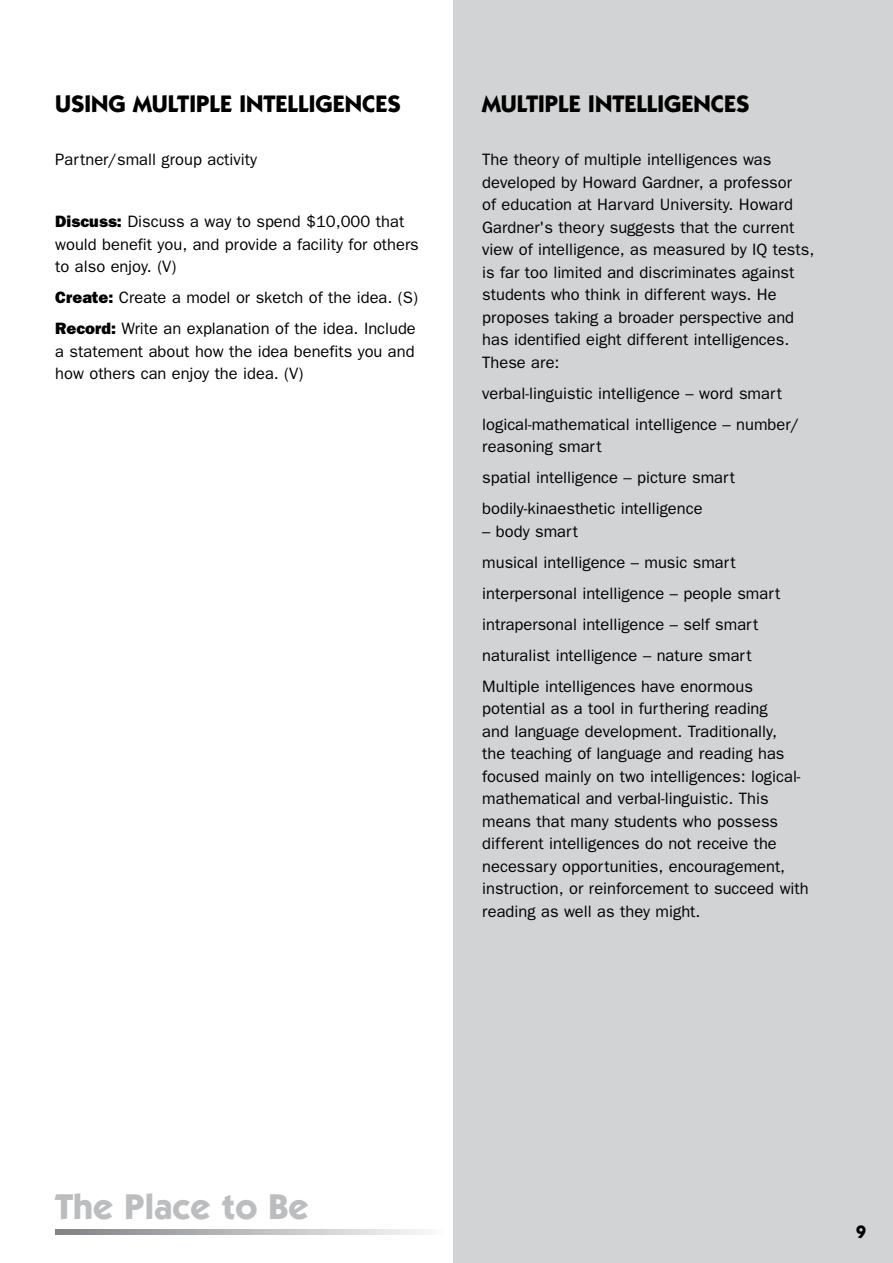
<style>
.page{position:relative;width:893px;height:1263px;background:#fff}
.page>*{position:absolute;margin:0;border:0;box-sizing:border-box;transform-origin:0 0}
.t1{font:700 36px "Itc Kabel";color:#bcbdbf}
.t2{font:700 24px "Itc Kabel";color:#000}
.t3{font:16.5px/22.5px "Franklin Gothic";color:#000}
.s1{font-weight:800}
</style>
<div class="page">
<div style="left:453px;top:0;width:440px;height:1263px;background:#d1d3d4"></div>
<svg style="left:55px;top:1230px;width:370px;height:4px"></svg>
<h2 class="t2" style="left:55px;top:89px;width:347px">USING MULTIPLE INTELLIGENCES</h2>
<p class="t3" style="left:55px;top:148px;width:203px">Partner/small group activity</p>
<p class="t3" style="left:55px;top:210px;width:365px"><span class="s1">Discuss:</span> Discuss a way to spend $10,000 that would benefit you, and provide a facility for others to also enjoy. (V)</p>
<p class="t3" style="left:55px;top:282px;width:364px;line-height:31px"><span class="s1">Create:</span> Create a model or sketch of the idea. (S)<br><span class="s1">Record:</span> Write an explanation of the idea. Include</p>
<p class="t3" style="left:55px;top:340px;width:361px">a statement about how the idea benefits you and how others can enjoy the idea. (V)</p>
<h2 class="t2" style="left:482px;top:89px;width:269px">MULTIPLE INTELLIGENCES</h2>
<p class="t3" style="left:482px;top:148px;width:334px">The theory of multiple intelligences was developed by Howard Gardner, a professor<br>of education at Harvard University. Howard Gardner's theory suggests that the current view of intelligence, as measured by IQ tests, is far too limited and discriminates against students who think in different ways. He proposes taking a broader perspective and has identified eight different intelligences.<br>These are:</p>
<p class="t3" style="left:482px;top:378px;width:318px;line-height:31px">verbal-linguistic intelligence – word smart logical-mathematical intelligence – number/</p>
<p class="t3" style="left:482px;top:431px;width:254px;line-height:31px">reasoning smart<br>spatial intelligence – picture smart bodily-kinaesthetic intelligence</p>
<p class="t3" style="left:482px;top:516px;width:300px;line-height:31px">– body smart<br>musical intelligence – music smart interpersonal intelligence – people smart intrapersonal intelligence – self smart naturalist intelligence – nature smart Multiple intelligences have enormous</p>
<p class="t3" style="left:482px;top:697px;width:328px">potential as a tool in furthering reading<br>and language development. Traditionally,<br>the teaching of language and reading has focused mainly on two intelligences: logical&shy;mathematical and verbal-linguistic. This means that many students who possess different intelligences do not receive the necessary opportunities, encouragement, instruction, or reinforcement to succeed with reading as well as they might.</p>
<h1 class="t1" style="left:55px;top:1185px;width:253px">THE PLACE TO BE</h1>
</div>
